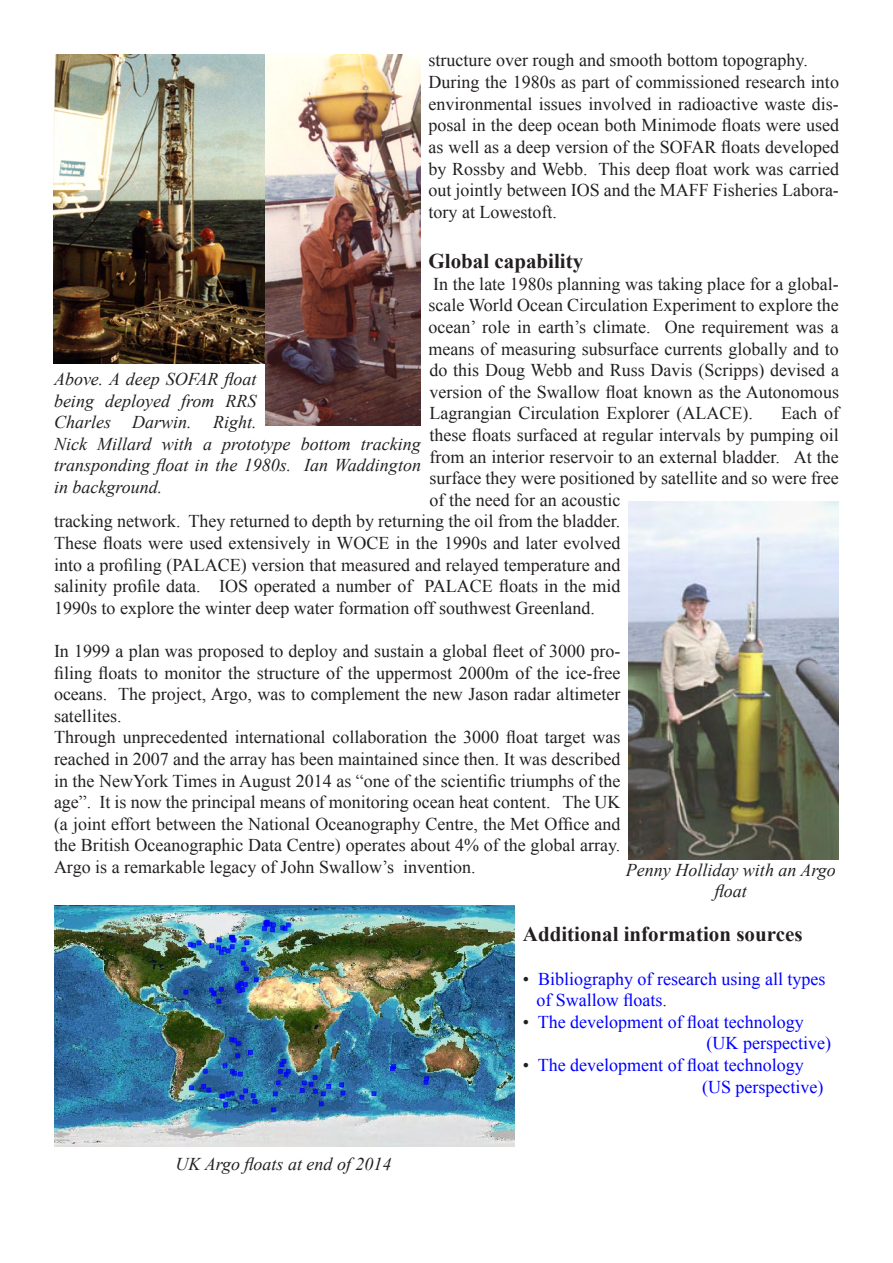
<style>
.page{position:relative;width:893px;height:1263px;background:#fff}
.page>*{position:absolute;margin:0;border:0;box-sizing:border-box;transform-origin:0 0}
.t1{font:700 21px "Times New Roman";color:#231f20}
.t2{font:18px/21.6px "Times New Roman";color:#231f20;text-align:justify}
.t3{font:italic 18px/21.6px "Times New Roman";color:#231f20}
.t4{font:18px "Times New Roman";color:#00f}
.s1{color:#231f20}
</style>
<div class="page">
<img style="left:54px;top:55px;width:211px;height:309px">
<img style="left:265px;top:54px;width:155px;height:372px">
<img style="left:629px;top:502px;width:210px;height:357px">
<img style="left:54px;top:906px;width:460px;height:241px">
<p class="t2" style="left:429px;top:49px;width:381px">structure over rough and smooth bottom topography.</p>
<p class="t2" style="left:429px;top:71px;width:412px">During the 1980s as part of commissioned research into environmental issues involved in radioactive waste dis&shy;posal in the deep ocean both Minimode floats were used as well as a deep version of the SOFAR floats developed by Rossby and Webb. This deep float work was carried out jointly between IOS and the MAFF Fisheries Labora&shy;tory at Lowestoft.</p>
<p class="t1" style="left:429px;top:247px;width:156px">Global capability</p>
<p class="t2" style="left:429px;top:273px;width:412px">In the late 1980s planning was taking place for a global&shy;scale World Ocean Circulation Experiment to explore the ocean’ role in earth’s climate. One requirement was a means of measuring subsurface currents globally and to do this Doug Webb and Russ Davis (Scripps) devised a version of the Swallow float known as the Autonomous Lagrangian Circulation Explorer (ALACE).</p>
<p class="t3" style="left:54px;top:368px;width:368px">Above. A deep SOFAR float<br>being deployed from RRS<br>Charles Darwin. Right.<br>Nick Millard with a prototype bottom tracking transponding float in the 1980s. Ian Waddington in background.</p>
<p class="t2" style="left:781px;top:402px;width:59px">Each of</p>
<p class="t2" style="left:429px;top:424px;width:411px">these floats surfaced at regular intervals by pumping oil</p>
<p class="t2" style="left:429px;top:445px;width:411px">from an interior reservoir to an external bladder. At the</p>
<p class="t2" style="left:429px;top:467px;width:411px">surface they were positioned by satellite and so were free</p>
<p class="t2" style="left:429px;top:489px;width:192px">of the need for an acoustic</p>
<p class="t2" style="left:54px;top:510px;width:568px">tracking network. They returned to depth by returning the oil from the bladder.</p>
<p class="t2" style="left:54px;top:532px;width:568px">These floats were used extensively in WOCE in the 1990s and later evolved</p>
<p class="t2" style="left:54px;top:553px;width:568px">into a profiling (PALACE) version that measured and relayed temperature and</p>
<p class="t2" style="left:54px;top:575px;width:568px">salinity profile data. IOS operated a number of PALACE floats in the mid</p>
<p class="t2" style="left:54px;top:597px;width:543px">1990s to explore the winter deep water formation off southwest Greenland.</p>
<p class="t2" style="left:54px;top:640px;width:568px">In 1999 a plan was proposed to deploy and sustain a global fleet of 3000 pro&shy;filing floats to monitor the structure of the uppermost 2000m of the ice-free oceans. The project, Argo, was to complement the new Jason radar altimeter satellites.</p>
<p class="t2" style="left:54px;top:726px;width:568px">Through unprecedented international collaboration the 3000 float target was reached in 2007 and the array has been maintained since then. It was described in the NewYork Times in August 2014 as “one of the scientific triumphs of the age”. It is now the principal means of monitoring ocean heat content. The UK (a joint effort between the National Oceanography Centre, the Met Office and the British Oceanographic Data Centre) operates about 4% of the global array.<br>Argo is a remarkable legacy of John Swallow’s invention.</p>
<p class="t3" style="left:626px;top:858px;width:211px;text-align:center">Penny Holliday with an Argo float</p>
<p class="t3" style="left:176px;top:1152px;width:218px">UK Argo floats at end of 2014</p>
<p class="t1" style="left:523px;top:920px;width:281px">Additional information sources</p>
<p class="t4" style="left:523px;top:966px;width:304px"><span class="s1">•</span> Bibliography of research using all types</p>
<p class="t4" style="left:536px;top:988px;width:132px">of Swallow floats<span class="s1">.</span></p>
<p class="t4" style="left:523px;top:1010px;width:282px"><span class="s1">•</span> The development of float technology</p>
<p class="t4" style="left:707px;top:1031px;width:126px">(UK perspective)</p>
<p class="t4" style="left:523px;top:1053px;width:282px"><span class="s1">•</span> The development of float technology</p>
<p class="t4" style="left:702px;top:1074px;width:123px">(US perspective)</p>
</div>
